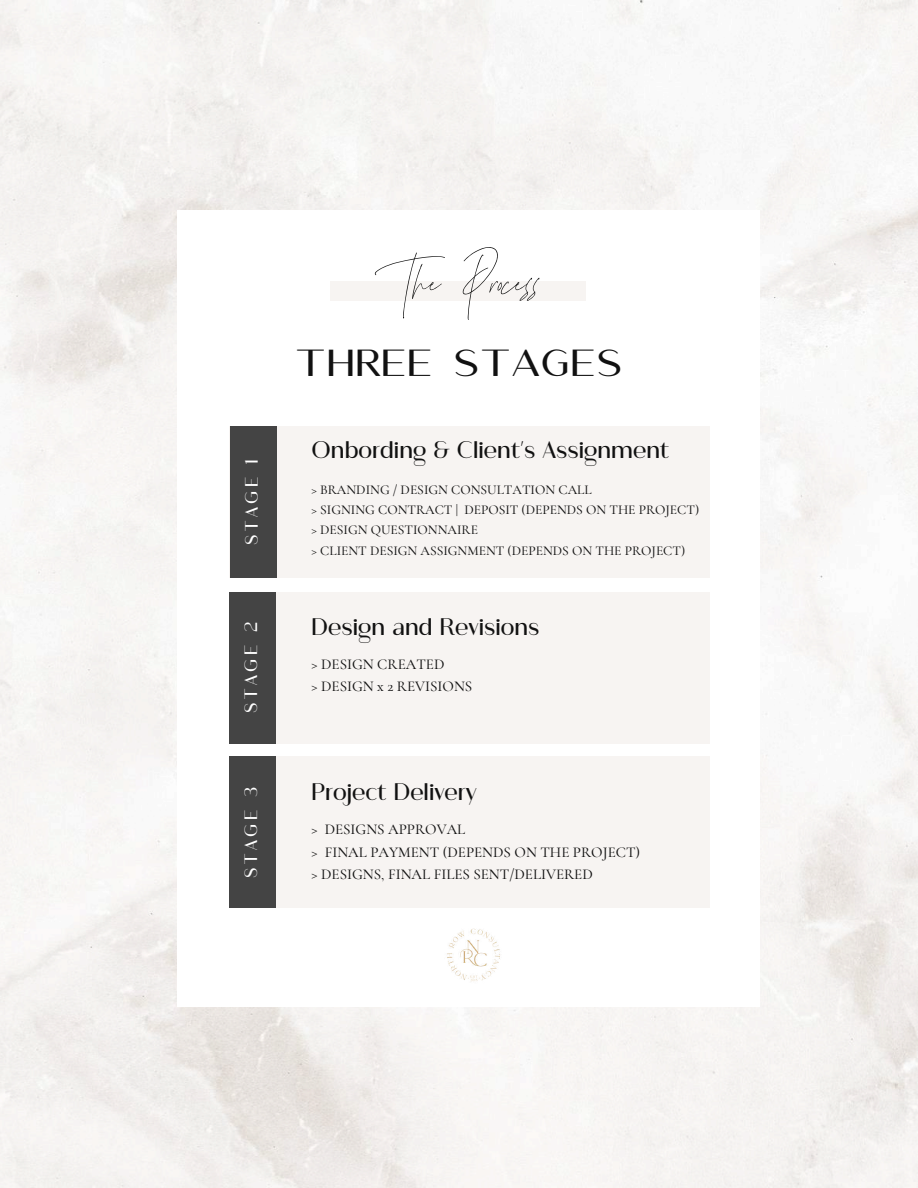
<style>
.page{position:relative;width:918px;height:1188px;background:#fff}
.page>*{position:absolute;margin:0;border:0;box-sizing:border-box;transform-origin:0 0}
.t1{font:69px "Amoret Script Alt";color:#111}
.t2{font:33px "Amoret Sans";color:#111}
.t3{font:500 24px "Ravensara Sans";color:#111}
.t4{font:500 18px "Ravensara Sans";letter-spacing:.2em;color:#fff}
.t5{font:500 15px/22.5px "Cormorant Garamond";color:#111}
.t6{font:500 13.5px/20.2px "Cormorant Garamond";color:#111}
</style>
<div class="page">
<div style="left:230px;top:427px;width:480px;height:151px;background:#f7f4f2"></div>
<div style="left:330px;top:281px;width:255px;height:20px;background:#f7f4f2"></div>
<div style="left:230px;top:427px;width:47px;height:151px;background:#444"></div>
<div style="left:229px;top:592px;width:481px;height:151px;background:#f7f4f2"></div>
<div style="left:230px;top:592px;width:46px;height:151px;background:#444"></div>
<div style="left:229px;top:757px;width:481px;height:151px;background:#f7f4f2"></div>
<div style="left:230px;top:757px;width:46px;height:151px;background:#444"></div>
<img style="left:447px;top:928px;width:53px;height:54px">
<h3 class="t4" style="left:241px;top:545px;width:87px;rotate:-90deg">STAGE 1</h3>
<h3 class="t4" style="left:240px;top:713px;width:92px;rotate:-90deg">STAGE 2</h3>
<h3 class="t4" style="left:240px;top:878px;width:92px;rotate:-90deg">STAGE 3</h3>
<h1 class="t1" style="left:397px;top:241px;width:146px">The Proces</h1>
<h2 class="t2" style="left:295px;top:343px;width:330px">THREE STAGES</h2>
<h3 class="t3" style="left:312px;top:435px;width:359px">Onbording &amp; Client's Assignment</h3>
<p class="t6" style="left:312px;top:480px;width:389px">&gt; BRANDING / DESIGN CONSULTATION CALL<br>&gt; SIGNING CONTRACT | DEPOSIT (DEPENDS ON THE PROJECT) &gt; DESIGN QUESTIONNAIRE<br>&gt; CLIENT DESIGN ASSIGNMENT (DEPENDS ON THE PROJECT)</p>
<h3 class="t3" style="left:312px;top:613px;width:230px">Design and Revisions</h3>
<p class="t5" style="left:312px;top:653px;width:162px">&gt; DESIGN CREATED<br>&gt; DESIGN x 2 REVISIONS</p>
<h3 class="t3" style="left:312px;top:777px;width:167px">Project Delivery</h3>
<p class="t5" style="left:312px;top:818px;width:330px">&gt; DESIGNS APPROVAL<br>&gt; FINAL PAYMENT (DEPENDS ON THE PROJECT) &gt; DESIGNS, FINAL FILES SENT/DELIVERED</p>
</div>
